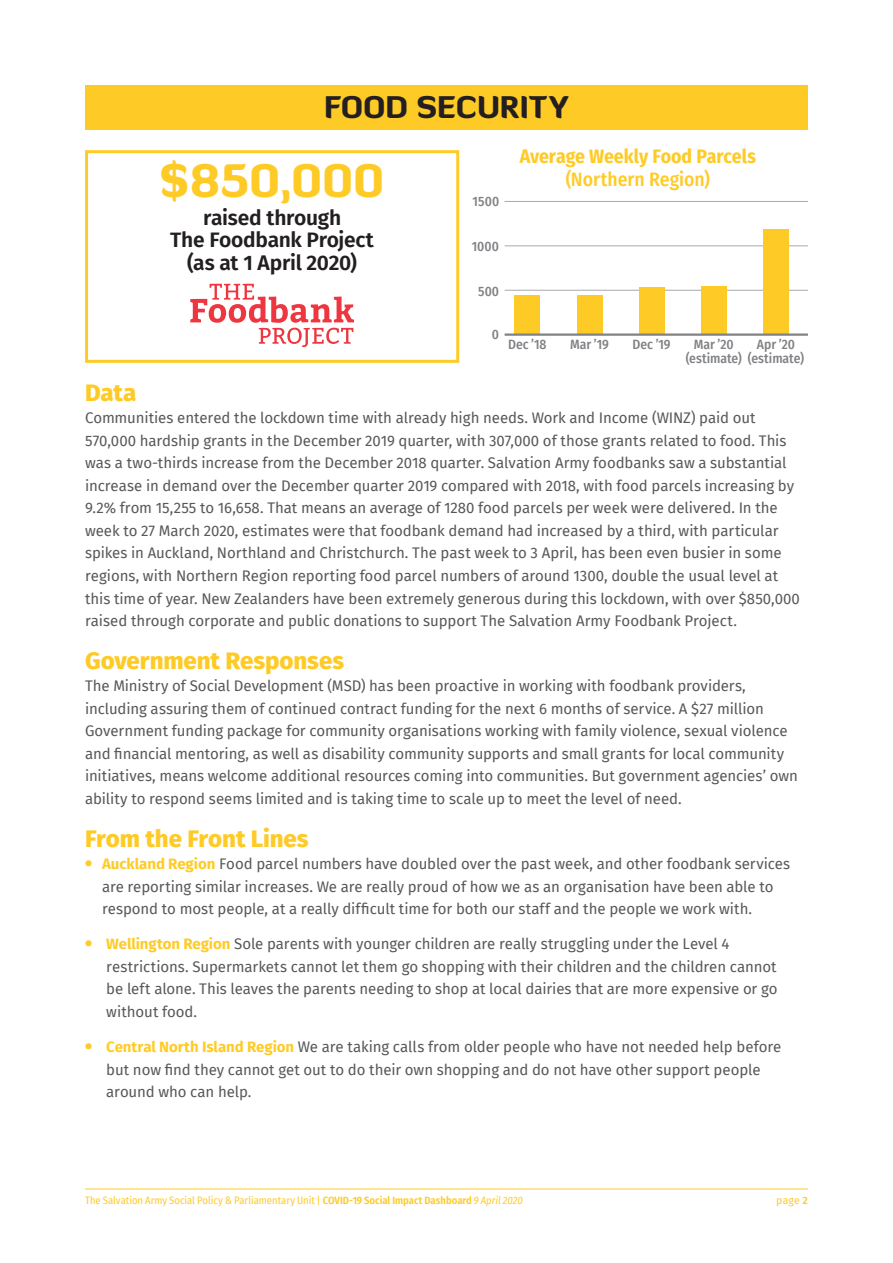
<style>
.page{position:relative;width:893px;height:1263px;background:#fff}
.page>*{position:absolute;margin:0;border:0;box-sizing:border-box;transform-origin:0 0}
.body_copy{font:900 45px "Diavlo";color:#fecb26}
.section_header{font:900 30px "Diavlo";color:#231f20}
.sub-header{font:800 24px "Fira Sans";letter-spacing:-.005em;color:#fecb26}
.body_copy-2{font:600 21px/22.5px "Fira Sans";letter-spacing:-.015em;color:#231f20;text-align:center}
.t1{font:700 19.5px/23.4px "Fira Sans Condensed";letter-spacing:-.005em;color:#fecb26;text-align:center}
.body_copy-3{font:15px/22.5px "Fira Sans";letter-spacing:-.005em;color:#57585a}
.t2{font:500 13.5px/14.2px "Fira Sans Condensed";color:#808285;text-align:center}
.t3{font:10.5px "Fira Sans Condensed";color:#fecb26}
.t4{font:10.5px "Fira Sans";color:#fecb26}
.s1{font-weight:500}
.s2{font-weight:900;font-size:19.5px;color:#fecb26}
.s3{font-weight:700;color:#fecb26}
.s4{font-weight:600}
.s5{font-style:italic}
</style>
<div class="page">
<hr style="left:85px;top:1188px;width:723px;height:1px;background:#fecb26">
<div style="left:85px;top:85px;width:723px;height:45px;background:#fecb26"></div>
<hr style="left:505px;top:201px;width:303px;height:1px;background:#a8a9ad">
<hr style="left:505px;top:245px;width:303px;height:1px;background:#a8a9ad">
<hr style="left:505px;top:290px;width:303px;height:1px;background:#a8a9ad">
<div style="left:515px;top:295px;width:25px;height:40px;background:#fecb26"></div>
<div style="left:577px;top:295px;width:25px;height:40px;background:#fecb26"></div>
<div style="left:639px;top:287px;width:25px;height:48px;background:#fecb26"></div>
<div style="left:701px;top:286px;width:26px;height:49px;background:#fecb26"></div>
<div style="left:763px;top:229px;width:26px;height:106px;background:#fecb26"></div>
<hr style="left:505px;top:333px;width:303px;height:3px;background:#808285">
<div style="left:85px;top:150px;width:374px;height:213px;border:3px solid #fecb26"></div>
<svg style="left:190px;top:284px;width:164px;height:63px"></svg>
<p class="section_header" style="left:324px;top:88px;width:246px">FOOD SECURITY</p>
<p class="body_copy" style="left:160px;top:152px;width:226px">$850,000</p>
<p class="body_copy-2" style="left:170px;top:205px;width:205px">raised through<br>The Foodbank Project (as at 1 April 2020)</p>
<p class="t2" style="left:472px;top:193px;width:28px">1500</p>
<p class="t2" style="left:472px;top:238px;width:29px">1000</p>
<p class="t2" style="left:478px;top:283px;width:23px">500</p>
<p class="t2" style="left:492px;top:326px;width:9px">0</p>
<p class="t1" style="left:520px;top:143px;width:238px">Average Weekly Food Parcels <span class="s1">(Northern Region)</span></p>
<p class="t2" style="left:508px;top:336px;width:40px">Dec ’18</p>
<p class="t2" style="left:570px;top:336px;width:40px">Mar ’19</p>
<p class="t2" style="left:633px;top:336px;width:40px">Dec ’19</p>
<p class="t2" style="left:686px;top:336px;width:58px">Mar ’20 (estimate)</p>
<p class="t2" style="left:748px;top:336px;width:58px">Apr ’20 (estimate)</p>
<p class="sub-header" style="left:85px;top:372px;width:53px">Data</p>
<p class="body_copy-3" style="left:85px;top:407px;width:716px">Communities entered the lockdown time with already high needs. Work and Income (WINZ) paid out 570,000 hardship grants in the December 2019 quarter, with 307,000 of those grants related to food. This was a two-thirds increase from the December 2018 quarter. Salvation Army foodbanks saw a substantial increase in demand over the December quarter 2019 compared with 2018, with food parcels increasing by 9.2% from 15,255 to 16,658. That means an average of 1280 food parcels per week were delivered. In the week to 27 March 2020, estimates were that foodbank demand had increased by a third, with particular spikes in Auckland, Northland and Christchurch. The past week to 3 April, has been even busier in some regions, with Northern Region reporting food parcel numbers of around 1300, double the usual level at this time of year. New Zealanders have been extremely generous during this lockdown, with over $850,000 raised through corporate and public donations to support The Salvation Army Foodbank Project.</p>
<p class="sub-header" style="left:85px;top:639px;width:261px">Government Responses</p>
<p class="body_copy-3" style="left:85px;top:674px;width:714px">The Ministry of Social Development (MSD) has been proactive in working with foodbank providers, including assuring them of continued contract funding for the next 6 months of service. A $27 million Government funding package for community organisations working with family violence, sexual violence and financial mentoring, as well as disability community supports and small grants for local community initiatives, means welcome additional resources coming into communities. But government agencies’ own ability to respond seems limited and is taking time to scale up to meet the level of need.</p>
<p class="sub-header" style="left:85px;top:817px;width:225px">From the Front Lines</p>
<p class="body_copy-3" style="left:102px;top:852px;width:690px;text-indent:-17px"><span class="s2">•</span> <span class="s3">Auckland Region</span> Food parcel numbers have doubled over the past week, and other foodbank services are reporting similar increases. We are really proud of how we as an organisation have been able to respond to most people, at a really difficult time for both our staff and the people we work with.</p>
<p class="body_copy-3" style="left:106px;top:932px;width:673px;text-indent:-21px"><span class="s2">•</span> <span class="s3">Wellington Region</span> Sole parents with younger children are really struggling under the Level 4 restrictions. Supermarkets cannot let them go shopping with their children and the children cannot be left alone. This leaves the parents needing to shop at local dairies that are more expensive or go without food.</p>
<p class="body_copy-3" style="left:106px;top:1035px;width:676px;text-indent:-21px"><span class="s2">•</span> <span class="s3">Central North Island Region</span> We are taking calls from older people who have not needed help before but now find they cannot get out to do their own shopping and do not have other support people around who can help.</p>
<p class="t3" style="left:85px;top:1193px;width:439px">The Salvation Army Social Policy &amp; Parliamentary Unit | <span class="s4">COVID-19 Social Impact Dashboard</span> <span class="s5">9 April 2020</span></p>
<p class="t4" style="left:776px;top:1193px;width:33px">page <span class="s4">2</span></p>
</div>
